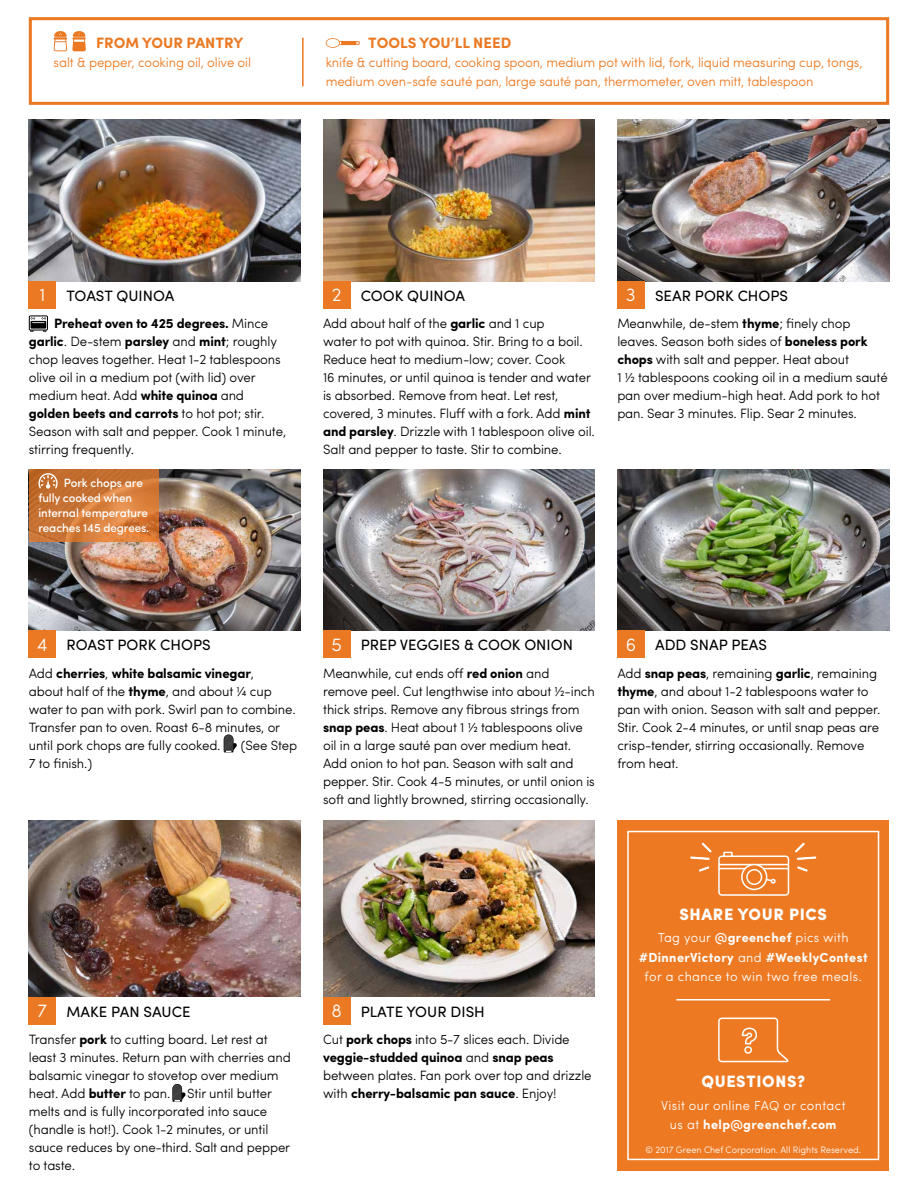
<style>
.page{position:relative;width:918px;height:1188px;background:#fff}
.page>*{position:absolute;margin:0;border:0;box-sizing:border-box;transform-origin:0 0}
.t1{font:300 18.45px "Sofia Pro";color:#fff}
.t2{font:900 16.5px "Sofia Pro";letter-spacing:.04em;color:#fff}
.t3{font:15px "Sofia Pro";color:#000}
.t4{font:700 15px "Sofia Pro";color:#eb7923}
.t5{font:300 13.5px/18px "Sofia Pro";letter-spacing:-.01em;color:#000}
.t6{font:300 13.5px/18.3px "Sofia Pro";letter-spacing:-.01em;color:#ed7a23}
.t7{font:300 13.2px/19.5px "Sofia Pro";letter-spacing:.03em;color:#fff;text-align:center}
.t8{font:500 12px/15px "Sofia Pro";letter-spacing:-.01em;color:#fff}
.t9{font:300 9.3px "Sofia Pro";color:#fff}
.s1{font-weight:700}
</style>
<div class="page">
<div style="left:29px;top:17px;width:860px;height:88px;border:3px solid #eb7923"></div>
<img style="left:29px;top:120px;width:272px;height:161px">
<img style="left:29px;top:469px;width:272px;height:162px">
<img style="left:29px;top:820px;width:272px;height:177px">
<img style="left:323px;top:120px;width:272px;height:161px">
<img style="left:323px;top:469px;width:272px;height:162px">
<img style="left:323px;top:820px;width:272px;height:177px">
<img style="left:617px;top:120px;width:272px;height:161px">
<img style="left:617px;top:469px;width:272px;height:162px">
<svg style="left:53px;top:31px;width:33px;height:20px"></svg>
<hr style="left:302px;top:38px;width:2px;height:48px;background:#eb7923">
<svg style="left:326px;top:38px;width:34px;height:10px"></svg>
<div style="left:29px;top:281px;width:27px;height:28px;background:#eb7923"></div>
<div style="left:29px;top:631px;width:27px;height:27px;background:#eb7923"></div>
<div style="left:29px;top:997px;width:27px;height:27px;background:#eb7923"></div>
<div style="left:323px;top:281px;width:27px;height:28px;background:#eb7923"></div>
<div style="left:323px;top:631px;width:27px;height:27px;background:#eb7923"></div>
<div style="left:323px;top:997px;width:27px;height:27px;background:#eb7923"></div>
<div style="left:617px;top:281px;width:28px;height:28px;background:#eb7923"></div>
<div style="left:617px;top:631px;width:28px;height:27px;background:#eb7923"></div>
<svg style="left:29px;top:315px;width:19px;height:17px"></svg>
<svg style="left:224px;top:735px;width:13px;height:18px"></svg>
<svg style="left:172px;top:1084px;width:14px;height:18px"></svg>
<svg style="left:29px;top:469px;width:129px;height:73px;background:#cf7737"></svg>
<svg style="left:38px;top:473px;width:20px;height:16px"></svg>
<div style="left:617px;top:820px;width:272px;height:351px;background:#ed7a23"></div>
<hr style="left:676px;top:999px;width:154px;height:1px;background:#fff">
<svg style="left:690px;top:842px;width:127px;height:54px"></svg>
<svg style="left:718px;top:1017px;width:71px;height:46px"></svg>
<div style="left:627px;top:831px;width:252px;height:329px;border:2px solid #fff"></div>
<p class="t4" style="left:96px;top:31px;width:148px">FROM YOUR PANTRY</p>
<p class="t6" style="left:54px;top:53px;width:199px">salt &amp; pepper, cooking oil, olive oil</p>
<p class="t4" style="left:368px;top:31px;width:145px">TOOLS YOU’LL NEED</p>
<p class="t6" style="left:326px;top:53px;width:538px">knife &amp; cutting board, cooking spoon, medium pot with lid, fork, liquid measuring cup, tongs, medium oven-safe sauté pan, large sauté pan, thermometer, oven mitt, tablespoon</p>
<h1 class="t1" style="left:39px;top:281px;width:7px">1</h1>
<p class="t3" style="left:66px;top:285px;width:109px">TOAST QUINOA</p>
<h1 class="t1" style="left:332px;top:281px;width:11px">2</h1>
<p class="t3" style="left:361px;top:285px;width:106px">COOK QUINOA</p>
<h1 class="t1" style="left:626px;top:281px;width:11px">3</h1>
<p class="t3" style="left:655px;top:285px;width:135px">SEAR PORK CHOPS</p>
<p class="t5" style="left:29px;top:314px;width:259px;text-indent:25px"><span class="s1">Preheat oven to 425 degrees.</span> Mince <span class="s1">garlic</span>. De-stem <span class="s1">parsley</span> and <span class="s1">mint</span>; roughly chop leaves together. Heat 1-2 tablespoons olive oil in a medium pot (with lid) over medium heat. Add <span class="s1">white quinoa</span> and <span class="s1">golden beets and carrots</span> to hot pot; stir.<br>Season with salt and pepper. Cook 1 minute, stirring frequently.</p>
<p class="t5" style="left:323px;top:314px;width:273px">Add about half of the <span class="s1">garlic</span> and 1 cup<br>water to pot with quinoa. Stir. Bring to a boil.<br>Reduce heat to medium-low; cover. Cook<br>16 minutes, or until quinoa is tender and water is absorbed. Remove from heat. Let rest, covered, 3 minutes. Fluff with a fork. Add <span class="s1">mint and parsley</span>. Drizzle with 1 tablespoon olive oil.<br>Salt and pepper to taste. Stir to combine.</p>
<p class="t5" style="left:617px;top:314px;width:272px">Meanwhile, de-stem <span class="s1">thyme</span>; finely chop leaves. Season both sides of <span class="s1">boneless pork chops</span> with salt and pepper. Heat about<br>1 ½ tablespoons cooking oil in a medium sauté pan over medium-high heat. Add pork to hot pan. Sear 3 minutes. Flip. Sear 2 minutes.</p>
<p class="t8" style="left:38px;top:474px;width:112px;text-indent:25px">Pork chops are fully cooked when internal temperature reaches 145 degrees.</p>
<h1 class="t1" style="left:37px;top:631px;width:12px">4</h1>
<p class="t3" style="left:66px;top:634px;width:146px">ROAST PORK CHOPS</p>
<p class="t5" style="left:29px;top:663px;width:268px">Add <span class="s1">cherries</span>, <span class="s1">white balsamic vinegar</span>,<br>about half of the <span class="s1">thyme</span>, and about ¼ cup water to pan with pork. Swirl pan to combine.<br>Transfer pan to oven. Roast 6-8 minutes, or until pork chops are fully cooked.</p>
<p class="t5" style="left:241px;top:735px;width:58px">(See Step</p>
<p class="t5" style="left:29px;top:753px;width:65px">7 to finish.)</p>
<h1 class="t1" style="left:332px;top:631px;width:12px">5</h1>
<p class="t3" style="left:361px;top:634px;width:214px">PREP VEGGIES &amp; COOK ONION</p>
<h1 class="t1" style="left:626px;top:631px;width:12px">6</h1>
<p class="t3" style="left:655px;top:634px;width:114px">ADD SNAP PEAS</p>
<p class="t5" style="left:323px;top:663px;width:273px">Meanwhile, cut ends off <span class="s1">red onion</span> and remove peel. Cut lengthwise into about ½-inch thick strips. Remove any fibrous strings from <span class="s1">snap peas</span>. Heat about 1 ½ tablespoons olive oil in a large sauté pan over medium heat.<br>Add onion to hot pan. Season with salt and pepper. Stir. Cook 4-5 minutes, or until onion is soft and lightly browned, stirring occasionally.</p>
<p class="t5" style="left:617px;top:663px;width:265px">Add <span class="s1">snap peas</span>, remaining <span class="s1">garlic</span>, remaining <span class="s1">thyme</span>, and about 1-2 tablespoons water to pan with onion. Season with salt and pepper.<br>Stir. Cook 2-4 minutes, or until snap peas are crisp-tender, stirring occasionally. Remove from heat.</p>
<p class="t2" style="left:679px;top:901px;width:149px">SHARE YOUR PICS</p>
<p class="t7" style="left:639px;top:927px;width:231px">Tag your <span class="s1">@greenchef</span> pics with <span class="s1">#DinnerVictory</span> and <span class="s1">#WeeklyContest </span>for a chance to win two free meals.</p>
<h1 class="t1" style="left:38px;top:997px;width:11px">7</h1>
<h1 class="t1" style="left:331px;top:997px;width:12px">8</h1>
<p class="t3" style="left:67px;top:1000px;width:126px">MAKE PAN SAUCE</p>
<p class="t3" style="left:361px;top:1001px;width:126px">PLATE YOUR DISH</p>
<p class="t5" style="left:29px;top:1030px;width:263px">Transfer <span class="s1">pork</span> to cutting board. Let rest at least 3 minutes. Return pan with cherries and balsamic vinegar to stovetop over medium heat. Add <span class="s1">butter</span> to pan. Stir until butter melts and is fully incorporated into sauce (handle is hot!). Cook 1-2 minutes, or until sauce reduces by one-third. Salt and pepper to taste.</p>
<p class="t5" style="left:323px;top:1030px;width:270px">Cut <span class="s1">pork chops</span> into 5-7 slices each. Divide <span class="s1">veggie-studded quinoa</span> and <span class="s1">snap peas </span>between plates. Fan pork over top and drizzle with <span class="s1">cherry-balsamic pan sauce</span>. Enjoy!</p>
<p class="t2" style="left:701px;top:1068px;width:105px">QUESTIONS?</p>
<p class="t7" style="left:661px;top:1095px;width:186px">Visit our online FAQ or contact us at <span class="s1">help@greenchef.com</span></p>
<p class="t9" style="left:645px;top:1143px;width:217px">© 2017 Green Chef Corporation. All Rights Reserved.</p>
</div>
